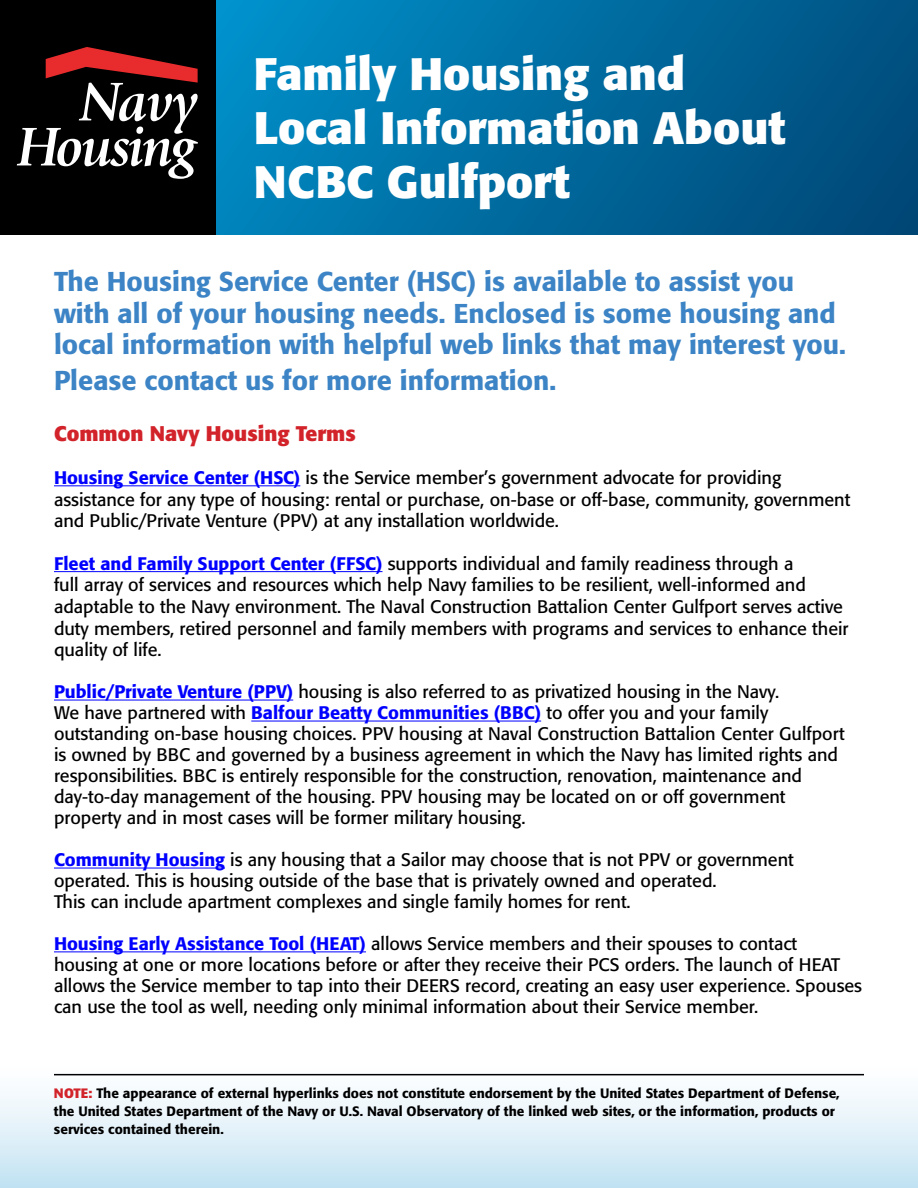
<style>
.page{position:relative;width:918px;height:1188px;background:#fff}
.page>*{position:absolute;margin:0;border:0;box-sizing:border-box;transform-origin:0 0}
.t1{font:700 45px/54px "Formata";color:#fff}
.t2{font:500 27px/31.5px "Formata";color:#3c84c5}
.t3{font:700 21px "Formata";color:#d2232a}
.t4{font:18px/21px "Formata";color:#000}
.t5{font:500 13.5px/18px "Formata";color:#000}
.s1{font-weight:500;color:#00f}
.s2{font-weight:700;color:#d2232a}
</style>
<div class="page">
<svg style="left:216px;top:0;width:702px;height:235px;background:#006a9f"></svg>
<div style="left:0;top:0;width:216px;height:235px;background:#000"></div>
<svg style="left:17px;top:47px;width:181px;height:132px"></svg>
<div style="left:0;top:1062px;width:918px;height:126px;background:linear-gradient(to bottom,#fff,#c4e3f3)"></div>
<hr style="left:54px;top:485px;width:246px;height:1px;background:#00f">
<hr style="left:54px;top:571px;width:329px;height:1px;background:#00f">
<hr style="left:54px;top:700px;width:239px;height:1px;background:#00f">
<hr style="left:251px;top:721px;width:290px;height:1px;background:#00f">
<hr style="left:54px;top:868px;width:171px;height:1px;background:#00f">
<hr style="left:54px;top:951px;width:312px;height:1px;background:#00f">
<hr style="left:54px;top:1074px;width:810px;height:1px;background:#000">
<h1 class="t1" style="left:254px;top:46px;width:533px">Family Housing and<br>Local Information About<br>NCBC Gulfport</h1>
<h2 class="t2" style="left:54px;top:266px;width:793px">The Housing Service Center (HSC) is available to assist you with all of your housing needs. Enclosed is some housing and local information with helpful web links that may interest you.</h2>
<h2 class="t2" style="left:54px;top:365px;width:504px">Please contact us for more information.</h2>
<p class="t3" style="left:54px;top:421px;width:303px">Common Navy Housing Terms</p>
<p class="t4" style="left:54px;top:467px;width:798px;line-height:21.6px"><span class="s1">Housing Service Center (HSC)</span> is the Service member’s government advocate for providing assistance for any type of housing: rental or purchase, on-base or off-base, community, government and Public/Private Venture (PPV) at any installation worldwide.</p>
<p class="t4" style="left:54px;top:553px;width:796px;line-height:21.6px"><span class="s1">Fleet and Family Support Center (FFSC)</span> supports individual and family readiness through a<br>full array of services and resources which help Navy families to be resilient, well-informed and adaptable to the Navy environment. The Naval Construction Battalion Center Gulfport serves active duty members, retired personnel and family members with programs and services to enhance their quality of life.</p>
<p class="t4" style="left:54px;top:681px;width:792px"><span class="s1">Public/Private Venture (PPV)</span> housing is also referred to as privatized housing in the Navy.<br>We have partnered with <span class="s1">Balfour Beatty Communities (BBC)</span> to offer you and your family outstanding on-base housing choices. PPV housing at Naval Construction Battalion Center Gulfport is owned by BBC and governed by a business agreement in which the Navy has limited rights and responsibilities. BBC is entirely responsible for the construction, renovation, maintenance and day-to-day management of the housing. PPV housing may be located on or off government property and in most cases will be former military housing.</p>
<p class="t4" style="left:54px;top:849px;width:741px"><span class="s1">Community Housing</span> is any housing that a Sailor may choose that is not PPV or government operated. This is housing outside of the base that is privately owned and operated.<br>This can include apartment complexes and single family homes for rent.</p>
<p class="t4" style="left:54px;top:933px;width:810px"><span class="s1">Housing Early Assistance Tool (HEAT)</span> allows Service members and their spouses to contact housing at one or more locations before or after they receive their PCS orders. The launch of HEAT allows the Service member to tap into their DEERS record, creating an easy user experience. Spouses can use the tool as well, needing only minimal information about their Service member.</p>
<p class="t5" style="left:54px;top:1084px;width:787px"><span class="s2">NOTE:</span> The appearance of external hyperlinks does not constitute endorsement by the United States Department of Defense, the United States Department of the Navy or U.S. Naval Observatory of the linked web sites, or the information, products or services contained therein.</p>
</div>
